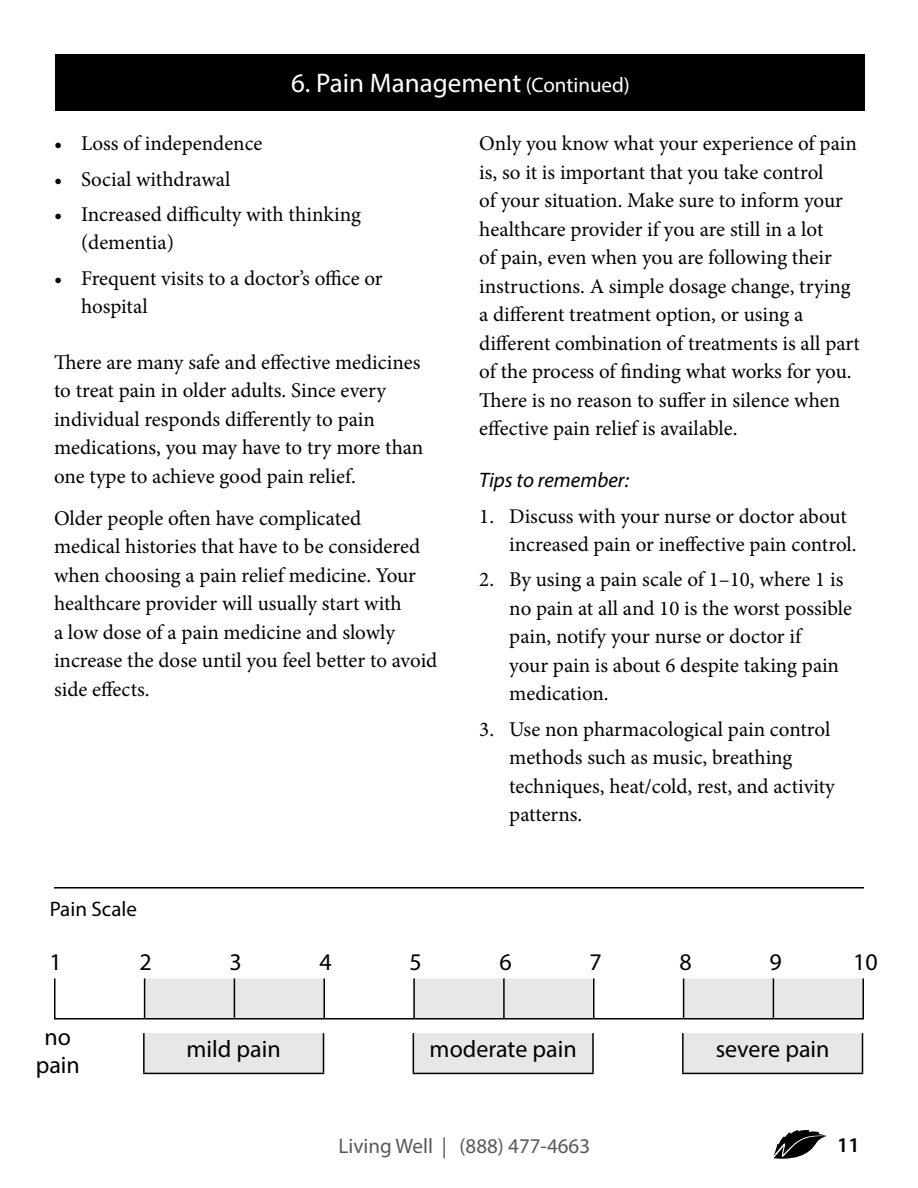
<style>
.page{position:relative;width:918px;height:1188px;background:#fff}
.page>*{position:absolute;margin:0;border:0;box-sizing:border-box;transform-origin:0 0}
.t1{font:27px "Myriad Pro";color:#fff}
.t2{font:24px/28.8px "Myriad Pro";color:#000;text-align:center}
.t3{font:21px/28.5px "Minion Pro";color:#000}
.t4{font:21px "Myriad Pro";color:#58595b}
.t5{font:italic 21px "Myriad Pro";color:#000}
.t6{font:21px "Myriad Pro";color:#000}
.t7{font:600 21px "Myriad Pro";color:#000}
.s1{font-size:21px}
</style>
<div class="page">
<svg style="left:773px;top:1130px;width:54px;height:29px"></svg>
<div style="left:56px;top:54px;width:810px;height:56px;background:#000"></div>
<svg style="left:145px;top:978px;width:717px;height:40px"></svg>
<hr style="left:54px;top:978px;width:2px;height:40px;background:#000">
<hr style="left:54px;top:1018px;width:91px;height:2px;background:#000">
<hr style="left:324px;top:1018px;width:90px;height:2px;background:#000">
<hr style="left:594px;top:1018px;width:90px;height:2px;background:#000">
<hr style="left:144px;top:978px;width:1px;height:40px;background:#000">
<hr style="left:234px;top:978px;width:1px;height:40px;background:#000">
<hr style="left:324px;top:978px;width:1px;height:40px;background:#000">
<hr style="left:145px;top:1018px;width:89px;height:2px;background:#000">
<hr style="left:234px;top:1018px;width:90px;height:2px;background:#000">
<hr style="left:413px;top:978px;width:2px;height:40px;background:#000">
<hr style="left:503px;top:978px;width:2px;height:40px;background:#000">
<hr style="left:593px;top:978px;width:1px;height:40px;background:#000">
<hr style="left:414px;top:1018px;width:90px;height:2px;background:#000">
<hr style="left:504px;top:1018px;width:90px;height:2px;background:#000">
<hr style="left:683px;top:978px;width:1px;height:40px;background:#000">
<hr style="left:773px;top:978px;width:1px;height:40px;background:#000">
<hr style="left:862px;top:978px;width:2px;height:40px;background:#000">
<hr style="left:684px;top:1018px;width:89px;height:2px;background:#000">
<hr style="left:773px;top:1018px;width:91px;height:2px;background:#000">
<svg style="left:145px;top:1033px;width:717px;height:40px"></svg>
<hr style="left:143px;top:1033px;width:2px;height:40px;background:#000">
<hr style="left:323px;top:1033px;width:1px;height:40px;background:#000">
<hr style="left:143px;top:1073px;width:181px;height:1px;background:#000">
<hr style="left:413px;top:1033px;width:1px;height:40px;background:#000">
<hr style="left:592px;top:1033px;width:2px;height:40px;background:#000">
<hr style="left:413px;top:1073px;width:181px;height:1px;background:#000">
<hr style="left:682px;top:1033px;width:2px;height:40px;background:#000">
<hr style="left:862px;top:1033px;width:1px;height:40px;background:#000">
<hr style="left:682px;top:1073px;width:181px;height:1px;background:#000">
<hr style="left:54px;top:887px;width:810px;height:2px;background:#000">
<p class="t1" style="left:291px;top:67px;width:340px">6. Pain Management <span class="s1">(Continued)</span></p>
<p class="t3" style="left:54px;top:129px;width:210px">• Loss of independence</p>
<p class="t3" style="left:54px;top:165px;width:178px">• Social withdrawal</p>
<p class="t3" style="left:81px;top:200px;width:281px;text-indent:-27px">• Increased difficulty with thinking (dementia)</p>
<p class="t3" style="left:81px;top:264px;width:303px;text-indent:-27px">• Frequent visits to a doctor’s office or hospital</p>
<p class="t3" style="left:54px;top:348px;width:371px">There are many safe and effective medicines to treat pain in older adults. Since every individual responds differently to pain medications, you may have to try more than one type to achieve good pain relief.</p>
<p class="t3" style="left:54px;top:504px;width:385px">Older people often have complicated<br>medical histories that have to be considered when choosing a pain relief medicine. Your healthcare provider will usually start with<br>a low dose of a pain medicine and slowly increase the dose until you feel better to avoid side effects.</p>
<p class="t6" style="left:50px;top:896px;width:89px">Pain Scale</p>
<p class="t3" style="left:479px;top:129px;width:382px">Only you know what your experience of pain is, so it is important that you take control<br>of your situation. Make sure to inform your healthcare provider if you are still in a lot<br>of pain, even when you are following their instructions. A simple dosage change, trying a different treatment option, or using a different combination of treatments is all part of the process of finding what works for you.<br>There is no reason to suffer in silence when effective pain relief is available.</p>
<p class="t5" style="left:479px;top:467px;width:152px">Tips to remember:</p>
<p class="t3" style="left:509px;top:502px;width:349px;text-indent:-30px">1. Discuss with your nurse or doctor about increased pain or ineffective pain control.</p>
<p class="t3" style="left:509px;top:566px;width:344px;text-indent:-30px">2. By using a pain scale of 1–10, where 1 is no pain at all and 10 is the worst possible pain, notify your nurse or doctor if<br>your pain is about 6 despite taking pain medication.</p>
<p class="t3" style="left:509px;top:715px;width:327px;text-indent:-30px">3. Use non pharmacological pain control methods such as music, breathing techniques, heat/cold, rest, and activity patterns.</p>
<p class="t2" style="left:50px;top:947px;width:14px">1</p>
<p class="t2" style="left:140px;top:947px;width:14px">2</p>
<p class="t2" style="left:230px;top:947px;width:14px">3</p>
<p class="t2" style="left:320px;top:947px;width:14px">4</p>
<p class="t2" style="left:410px;top:947px;width:14px">5</p>
<p class="t2" style="left:500px;top:947px;width:14px">6</p>
<p class="t2" style="left:589px;top:947px;width:14px">7</p>
<p class="t2" style="left:679px;top:947px;width:14px">8</p>
<p class="t2" style="left:769px;top:947px;width:14px">9</p>
<p class="t2" style="left:853px;top:947px;width:26px">10</p>
<p class="t2" style="left:36px;top:1022px;width:46px">no pain</p>
<p class="t2" style="left:187px;top:1034px;width:96px">mild pain</p>
<p class="t2" style="left:430px;top:1034px;width:149px">moderate pain</p>
<p class="t2" style="left:716px;top:1034px;width:115px">severe pain</p>
<p class="t4" style="left:339px;top:1133px;width:253px">Living Well | (888) 477-4663</p>
<p class="t7" style="left:837px;top:1132px;width:24px">11</p>
</div>
